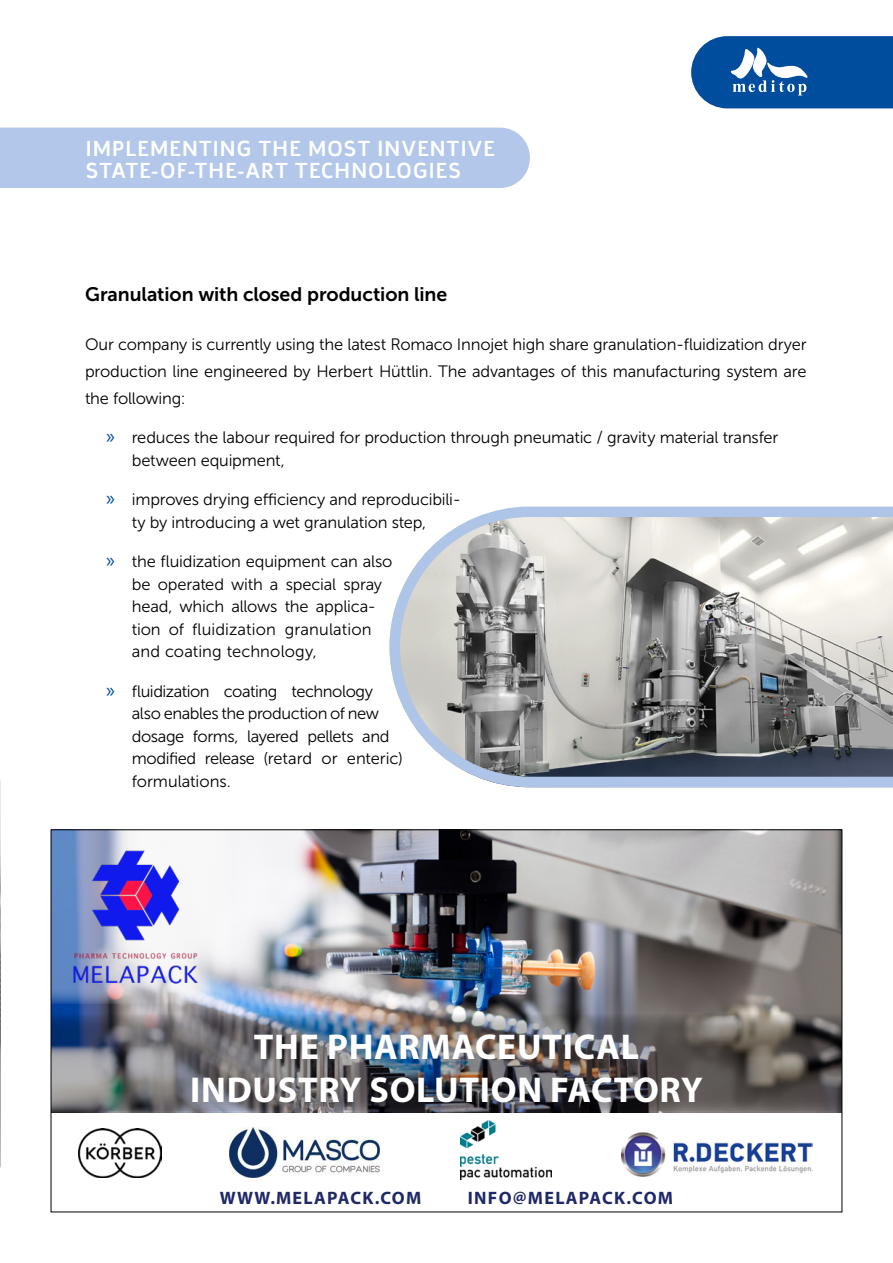
<style>
.page{position:relative;width:893px;height:1263px;background:#fff}
.page>*{position:absolute;margin:0;border:0;box-sizing:border-box;transform-origin:0 0}
.t1{font:700 36px/43.2px "Myriad Pro";letter-spacing:.02em;color:#fff;text-align:center}
.t2{font:22.5px/22.5px "Argumentum Regular 11";letter-spacing:.05em;color:#fff}
.t3{font:19.5px "Museo Sans 700";letter-spacing:-.005em;color:#000}
.t4{font:700 18px "Myriad Pro";letter-spacing:.07em;color:#202968}
.t5{font:16.5px/22.5px "Museo Sans 300";letter-spacing:-.01em;color:#000}
.s1{font-family:"Myriad Pro";font-size:21px;color:#004d9d}
</style>
<div class="page">
<svg style="left:691px;top:36px;width:202px;height:72px;background:#1e62a8"></svg>
<img style="left:53px;top:831px;width:787px;height:281px">
<svg style="left:53px;top:831px;width:181px;height:173px;fill:#f6f6f7"></svg>
<img style="left:622px;top:1132px;width:190px;height:45px">
<img style="left:229px;top:1128px;width:151px;height:49px">
<img style="left:53px;top:838px;width:166px;height:175px">
<img style="left:460px;top:1120px;width:92px;height:59px">
<img style="left:79px;top:1128px;width:83px;height:49px">
<img style="left:53px;top:1013px;width:787px;height:98px">
<div style="left:0;top:128px;width:530px;height:60px;background:#b2c7e9"></div>
<svg style="left:389px;top:506px;width:504px;height:282px;background:#afb0b2"></svg>
<svg style="left:0;top:780px;width:1px;height:388px"></svg>
<p class="t2" style="left:86px;top:137px;width:410px">IMPLEMENTING THE MOST INVENTIVE<br>STATE-OF-THE-ART TECHNOLOGIES</p>
<p class="t3" style="left:85px;top:284px;width:364px">Granulation with closed production line</p>
<p class="t5" style="left:85px;top:330px;width:723px;line-height:27px;text-align:justify">Our company is currently using the latest Romaco Innojet high share granulation-fluidization dryer production line engineered by Herbert Hüttlin. The advantages of this manufacturing system are the following:</p>
<p class="t5" style="left:132px;top:426px;width:648px;text-indent:-26px"><span class="s1">»</span> reduces the labour required for production through pneumatic / gravity material transfer between equipment,</p>
<p class="t5" style="left:106px;top:488px;width:356px;text-align:center"><span class="s1">»</span> improves drying efficiency and reproducibili&shy;ty by introducing a wet granulation step,</p>
<p class="t5" style="left:132px;top:550px;width:262px;text-indent:-26px"><span class="s1">»</span> the fluidization equipment can also be operated with a special spray head, which allows the applica&shy;tion of fluidization granulation and coating technology,</p>
<p class="t5" style="left:132px;top:680px;width:273px;text-indent:-26px"><span class="s1">»</span> fluidization coating technology also enables the production of new dosage forms, layered pellets and modified release (retard or enteric) formulations.</p>
<p class="t1" style="left:190px;top:1024px;width:514px">THE PHARMACEUTICAL<br>INDUSTRY SOLUTION FACTORY</p>
<p class="t4" style="left:220px;top:1186px;width:203px">WWW.MELAPACK.COM</p>
<p class="t4" style="left:468px;top:1186px;width:207px">INFO@MELAPACK.COM</p>
</div>
